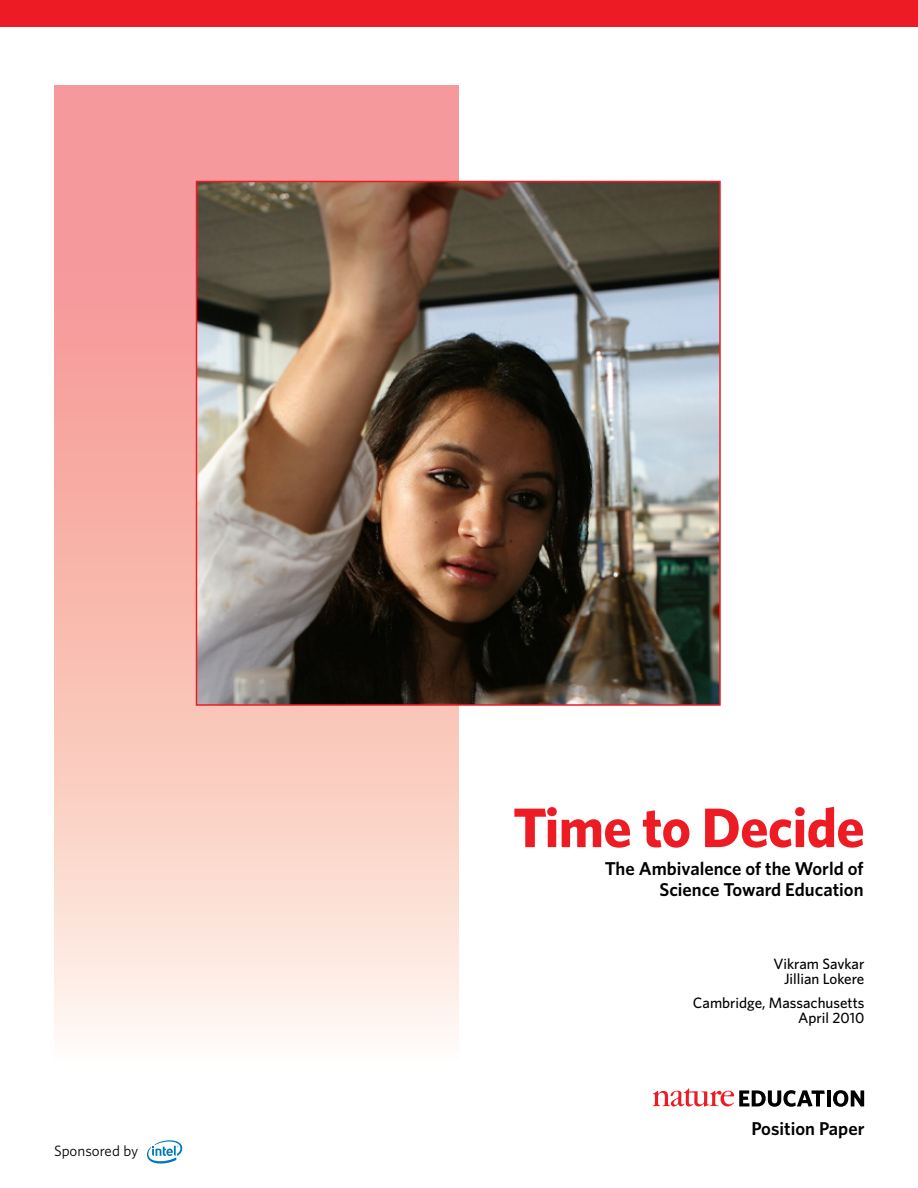
<style>
.page{position:relative;width:918px;height:1188px;background:#fff}
.page>*{position:absolute;margin:0;border:0;box-sizing:border-box;transform-origin:0 0}
.t1{font:700 55.8px "Whitney";letter-spacing:-.01em;color:#ed1c24}
.t2{font:600 18.6px/21.8px "Whitney";color:#000;text-align:right}
.t3{font:500 15px/15px "Whitney";color:#000;text-align:right}
.t4{font:15px "Whitney";color:#000}
</style>
<div class="page">
<svg style="left:54px;top:86px;width:405px;height:949px;background:#f9c2bb"></svg>
<div style="left:0;top:0;width:918px;height:26px;background:#ed1c24"></div>
<svg style="left:652px;top:1088px;width:173px;height:19px"></svg>
<hr style="left:827px;top:1090px;width:4px;height:16px;background:#000">
<svg style="left:833px;top:1090px;width:31px;height:17px"></svg>
<img style="left:199px;top:184px;width:519px;height:519px">
<div style="left:196px;top:181px;width:525px;height:525px;border:2px solid #ed1c24"></div>
<svg style="left:147px;top:1140px;width:35px;height:24px"></svg>
<p class="t4" style="left:54px;top:1141px;width:86px">Sponsored by</p>
<h1 class="t1" style="left:513px;top:790px;width:353px">Time to Decide</h1>
<p class="t2" style="left:605px;top:857px;width:260px">The Ambivalence of the World of<br>Science Toward Education</p>
<p class="t3" style="left:774px;top:956px;width:92px">Vikram Savkar<br>Jillian Lokere</p>
<p class="t3" style="left:693px;top:995px;width:173px">Cambridge, Massachusetts<br>April 2010</p>
<p class="t2" style="left:752px;top:1117px;width:114px">Position Paper</p>
</div>
